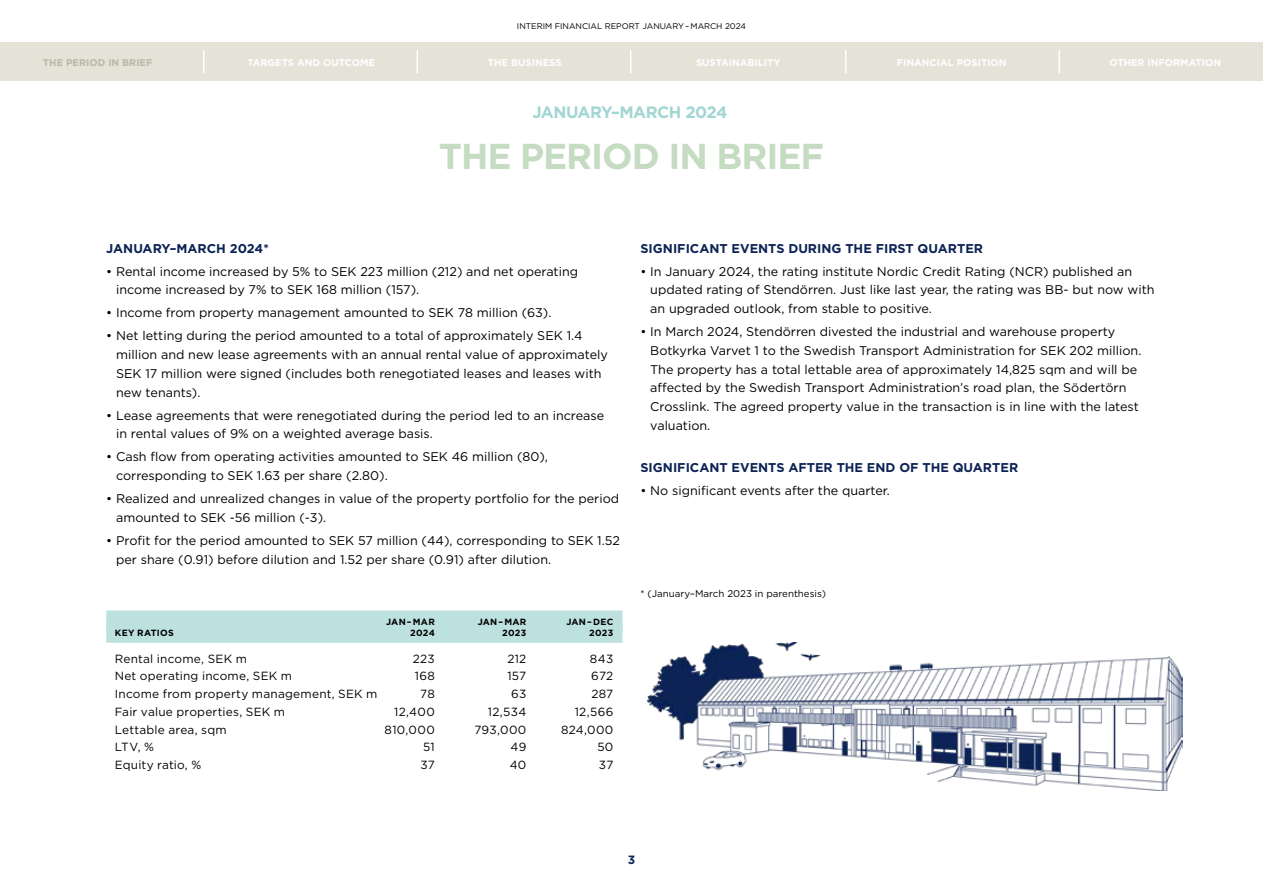
<style>
.page{position:relative;width:1263px;height:893px;background:#fff}
.page>*{position:absolute;margin:0;border:0;box-sizing:border-box;transform-origin:0 0}
.t1{font:700 36px "Gotham";letter-spacing:-.03em;color:#c5dcc3}
.t2{font:700 16.5px "Gotham";letter-spacing:-.03em;color:#a2d6d3}
.t3{font:700 12.75px "Gotham";color:#0d2355}
.t4{font:12.6px/18.8px "Gotham";color:#000}
.t5{font:700 12px "Gotham";color:#0d2355}
.t6{font:11.85px "Gotham";letter-spacing:.02em;color:#000}
.t7{font:700 9.75px "Gotham";color:#fff}
.t8{font:9.75px "Gotham";color:#000}
.t9{font:700 9.75px "Gotham";color:#b8b8a8}
.t10{font:700 9px "Gotham";letter-spacing:.025em;color:#000}
.t11{font:8.25px "Gotham";color:#000}
</style>
<div class="page">
<div style="left:106px;top:610px;width:516px;height:21px;background:#bde1df"></div>
<div style="left:106px;top:622px;width:516px;height:21px;background:#bde1df"></div>
<img style="left:648px;top:642px;width:535px;height:149px">
<div style="left:0;top:43px;width:1263px;height:38px;background:#e5e2d8"></div>
<svg style="left:203px;top:50px;width:1px;height:23px"></svg>
<hr style="left:416px;top:50px;width:2px;height:23px;background:#fff">
<svg style="left:630px;top:50px;width:1px;height:23px"></svg>
<svg style="left:845px;top:50px;width:1px;height:23px"></svg>
<hr style="left:1058px;top:50px;width:2px;height:23px;background:#fff">
<p class="t11" style="left:517px;top:22px;width:231px">INTERIM FINANCIAL REPORT JANUARY–MARCH 2024</p>
<p class="t9" style="left:43px;top:56px;width:111px">THE PERIOD IN BRIEF</p>
<p class="t7" style="left:247px;top:56px;width:129px">TARGETS AND OUTCOME</p>
<p class="t7" style="left:488px;top:56px;width:75px">THE BUSINESS</p>
<p class="t7" style="left:696px;top:56px;width:86px">SUSTAINABILITY</p>
<p class="t7" style="left:897px;top:56px;width:111px">FINANCIAL POSITION</p>
<p class="t7" style="left:1109px;top:56px;width:113px">OTHER INFORMATION</p>
<h2 class="t2" style="left:532px;top:101px;width:196px">JANUARY–MARCH 2024</h2>
<h1 class="t1" style="left:439px;top:133px;width:387px">THE PERIOD IN BRIEF</h1>
<p class="t3" style="left:106px;top:240px;width:164px">JANUARY–MARCH 2024*</p>
<p class="t4" style="left:116px;top:262px;width:463px;text-indent:-10px">• Rental income increased by 5% to SEK 223 million (212) and net operating income increased by 7% to SEK 168 million (157).</p>
<p class="t4" style="left:106px;top:303px;width:447px">• Income from property management amounted to SEK 78 million (63).</p>
<p class="t4" style="left:116px;top:326px;width:493px;text-indent:-10px">• Net letting during the period amounted to a total of approximately SEK 1.4 million and new lease agreements with an annual rental value of approximately SEK 17 million were signed (includes both renegotiated leases and leases with new tenants).</p>
<p class="t4" style="left:116px;top:406px;width:490px;text-indent:-10px">• Lease agreements that were renegotiated during the period led to an increase in rental values of 9% on a weighted average basis.</p>
<p class="t4" style="left:116px;top:447px;width:433px;text-indent:-10px">• Cash flow from operating activities amounted to SEK 46 million (80), corresponding to SEK 1.63 per share (2.80).</p>
<p class="t4" style="left:116px;top:489px;width:505px;text-indent:-10px">• Realized and unrealized changes in value of the property portfolio for the period amounted to SEK -56 million (-3).</p>
<p class="t4" style="left:116px;top:531px;width:505px;text-indent:-10px">• Profit for the period amounted to SEK 57 million (44), corresponding to SEK 1.52 per share (0.91) before dilution and 1.52 per share (0.91) after dilution.</p>
<p class="t10" style="left:386px;top:616px;width:50px">JAN – MAR</p>
<p class="t10" style="left:478px;top:616px;width:50px">JAN – MAR</p>
<p class="t10" style="left:566px;top:616px;width:48px">JAN – DEC</p>
<p class="t10" style="left:115px;top:627px;width:60px">KEY RATIOS</p>
<p class="t10" style="left:410px;top:627px;width:26px">2024</p>
<p class="t10" style="left:502px;top:627px;width:26px">2023</p>
<p class="t10" style="left:589px;top:627px;width:26px">2023</p>
<p class="t6" style="left:115px;top:652px;width:134px">Rental income, SEK m</p>
<p class="t6" style="left:413px;top:652px;width:24px">223</p>
<p class="t6" style="left:507px;top:652px;width:20px">212</p>
<p class="t6" style="left:590px;top:652px;width:25px">843</p>
<p class="t6" style="left:115px;top:670px;width:179px">Net operating income, SEK m</p>
<p class="t6" style="left:415px;top:670px;width:22px">168</p>
<p class="t6" style="left:507px;top:670px;width:20px">157</p>
<p class="t6" style="left:591px;top:670px;width:24px">672</p>
<p class="t6" style="left:115px;top:687px;width:264px">Income from property management, SEK m</p>
<p class="t6" style="left:420px;top:687px;width:16px">78</p>
<p class="t6" style="left:511px;top:687px;width:17px">63</p>
<p class="t6" style="left:591px;top:687px;width:23px">287</p>
<p class="t6" style="left:115px;top:705px;width:172px">Fair value properties, SEK m</p>
<p class="t6" style="left:394px;top:705px;width:42px">12,400</p>
<p class="t6" style="left:488px;top:705px;width:40px">12,534</p>
<p class="t6" style="left:575px;top:705px;width:40px">12,566</p>
<p class="t6" style="left:115px;top:723px;width:113px">Lettable area, sqm</p>
<p class="t6" style="left:385px;top:723px;width:52px">810,000</p>
<p class="t6" style="left:474px;top:723px;width:53px">793,000</p>
<p class="t6" style="left:561px;top:723px;width:54px">824,000</p>
<p class="t6" style="left:115px;top:741px;width:41px">LTV, %</p>
<p class="t6" style="left:423px;top:741px;width:13px">51</p>
<p class="t6" style="left:511px;top:741px;width:17px">49</p>
<p class="t6" style="left:597px;top:741px;width:18px">50</p>
<p class="t6" style="left:115px;top:758px;width:88px">Equity ratio, %</p>
<p class="t6" style="left:420px;top:758px;width:16px">37</p>
<p class="t6" style="left:510px;top:758px;width:18px">40</p>
<p class="t6" style="left:599px;top:758px;width:16px">37</p>
<p class="t3" style="left:640px;top:240px;width:344px">SIGNIFICANT EVENTS DURING THE FIRST QUARTER</p>
<p class="t4" style="left:650px;top:262px;width:506px;text-indent:-10px">• In January 2024, the rating institute Nordic Credit Rating (NCR) published an updated rating of Stendörren. Just like last year, the rating was BB- but now with an upgraded outlook, from stable to positive.</p>
<p class="t4" style="left:650px;top:322px;width:493px;text-indent:-10px">• In March 2024, Stendörren divested the industrial and warehouse property Botkyrka Varvet 1 to the Swedish Transport Administration for SEK 202 million.<br>The property has a total lettable area of approximately 14,825 sqm and will be affected by the Swedish Transport Administration’s road plan, the Södertörn Crosslink. The agreed property value in the transaction is in line with the latest valuation.</p>
<p class="t3" style="left:640px;top:459px;width:379px">SIGNIFICANT EVENTS AFTER THE END OF THE QUARTER</p>
<p class="t4" style="left:640px;top:481px;width:251px">• No significant events after the quarter.</p>
<p class="t8" style="left:640px;top:589px;width:187px">* (January–March 2023 in parenthesis)</p>
<p class="t5" style="left:628px;top:852px;width:9px">3</p>
</div>
